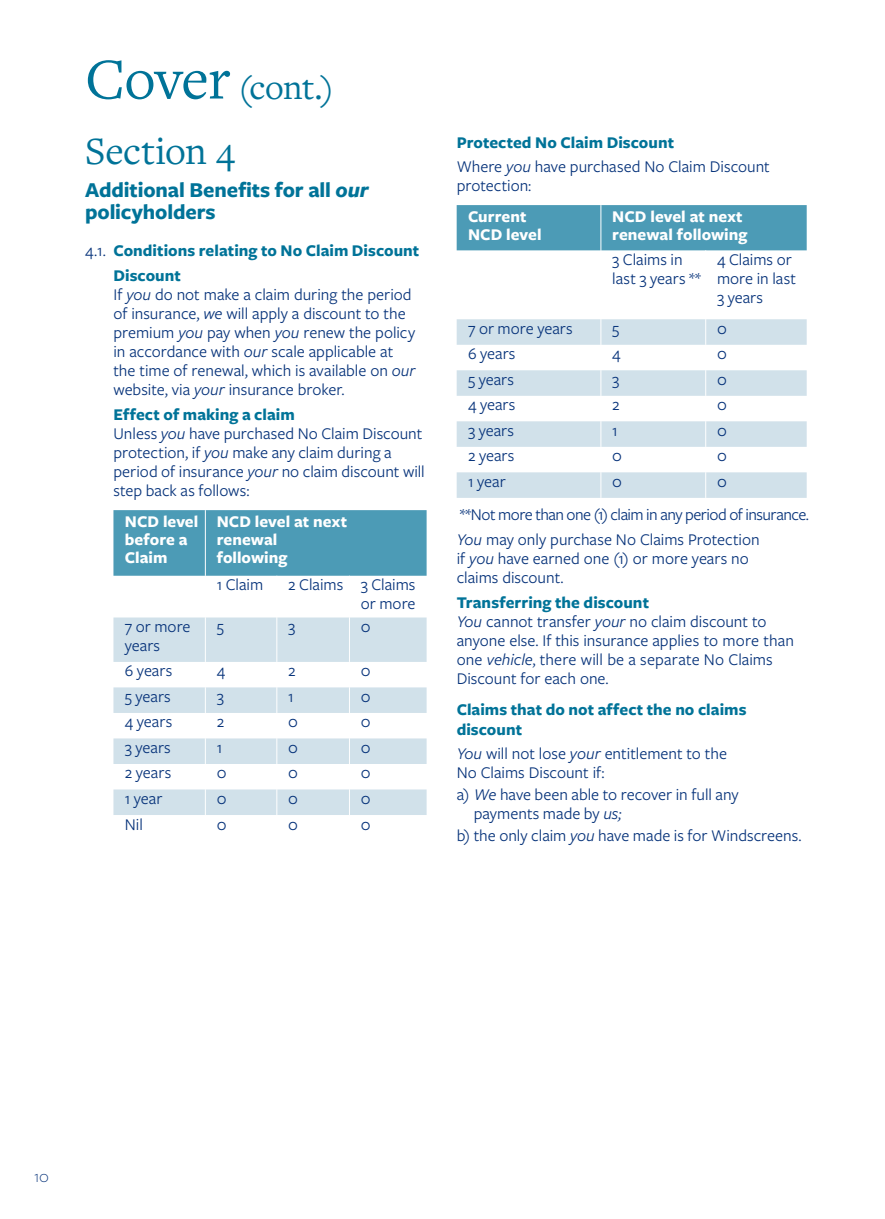
<style>
.page{position:relative;width:885px;height:1219px;background:#fff}
.page>*{position:absolute;margin:0;border:0;box-sizing:border-box;transform-origin:0 0}
.t1{font:40px "Freight Text Pro";letter-spacing:-.005em;color:#007398}
.t2{font:36px "Freight Text Pro";color:#007398}
.t3{font:700 22px/22px "Freight Sans Pro";letter-spacing:-.005em;color:#007398}
.normal_text{font:17px/19px "Freight Sans Pro";color:#08347b}
.body_text{font:17px/19px "Freight Sans Pro";letter-spacing:-.005em;color:#08347b}
.body_text-2{font:700 17px/19.6px "Freight Sans Pro";letter-spacing:.005em;color:#007398}
.normal_text-2{font:700 17px/18px "Freight Sans Pro";letter-spacing:.005em;color:#fff}
.body_text-3{font:17px "Freight Sans Pro";letter-spacing:-.03em;color:#08347b}
.t4{font:300 17px "Freight Sans Pro";color:#08347b}
.s1{font-size:60px}
.s2{font-style:italic}
.s3{font-weight:400;color:#08347b}
</style>
<div class="page">
<div style="left:113px;top:510px;width:313px;height:66px;background:#4c9bb6"></div>
<svg style="left:113px;top:617px;width:313px;height:198px;fill:#d1e1ea"></svg>
<hr style="left:205px;top:510px;width:1px;height:66px;background:#fff">
<hr style="left:205px;top:617px;width:1px;height:45px;background:#fff">
<svg style="left:205px;top:662px;width:1px;height:153px"></svg>
<hr style="left:276px;top:617px;width:1px;height:45px;background:#fff">
<hr style="left:349px;top:617px;width:1px;height:45px;background:#fff">
<svg style="left:276px;top:662px;width:1px;height:153px"></svg>
<svg style="left:349px;top:662px;width:1px;height:153px"></svg>
<div style="left:456px;top:205px;width:350px;height:45px;background:#4c9bb6"></div>
<svg style="left:456px;top:319px;width:350px;height:179px;fill:#d1e1ea"></svg>
<hr style="left:600px;top:205px;width:1px;height:45px;background:#fff">
<svg style="left:600px;top:319px;width:1px;height:179px"></svg>
<svg style="left:705px;top:319px;width:1px;height:179px"></svg>
<p class="t2" style="left:85px;top:63px;width:250px"><span class="s1">Cover</span> (cont.)</p>
<p class="t1" style="left:85px;top:125px;width:151px">Section 4</p>
<p class="t3" style="left:85px;top:178px;width:285px">Additional Benefits for all <span class="s2">our </span>policyholders</p>
<p class="body_text-2" style="left:85px;top:240px;width:336px"><span class="s3">4.1.</span> Conditions relating to No Claim Discount</p>
<p class="body_text-2" style="left:113px;top:265px;width:69px">Discount</p>
<p class="normal_text" style="left:113px;top:284px;width:303px">If <span class="s2">you</span> do not make a claim during the period of insurance, <span class="s2">we</span> will apply a discount to the premium <span class="s2">you</span> pay when <span class="s2">you</span> renew the policy in accordance with <span class="s2">our</span> scale applicable at the time of renewal, which is available on <span class="s2">our </span>website, via <span class="s2">your</span> insurance broker.</p>
<p class="body_text-2" style="left:113px;top:404px;width:183px">Effect of making a claim</p>
<p class="body_text" style="left:113px;top:424px;width:313px">Unless <span class="s2">you</span> have purchased No Claim Discount protection, if <span class="s2">you</span> make any claim during a period of insurance <span class="s2">your</span> no claim discount will step back as follows:</p>
<p class="normal_text-2" style="left:125px;top:512px;width:75px">NCD level before a<br>Claim</p>
<p class="normal_text-2" style="left:217px;top:512px;width:132px">NCD level at next renewal following</p>
<p class="normal_text" style="left:217px;top:574px;width:48px">1 Claim</p>
<p class="normal_text" style="left:288px;top:574px;width:57px">2 Claims</p>
<p class="normal_text" style="left:361px;top:574px;width:56px">3 Claims or more</p>
<p class="normal_text" style="left:125px;top:616px;width:67px">7 or more years</p>
<p class="normal_text" style="left:217px;top:616px;width:9px">5</p>
<p class="normal_text" style="left:288px;top:616px;width:9px">3</p>
<p class="normal_text" style="left:361px;top:616px;width:11px">0</p>
<p class="normal_text" style="left:125px;top:661px;width:49px">6 years</p>
<p class="normal_text" style="left:217px;top:661px;width:10px">4</p>
<p class="normal_text" style="left:288px;top:661px;width:9px">2</p>
<p class="normal_text" style="left:361px;top:661px;width:11px">0</p>
<p class="normal_text" style="left:125px;top:686px;width:48px">5 years</p>
<p class="normal_text" style="left:217px;top:686px;width:9px">3</p>
<p class="normal_text" style="left:288px;top:686px;width:7px">1</p>
<p class="normal_text" style="left:361px;top:686px;width:11px">0</p>
<p class="normal_text" style="left:125px;top:712px;width:49px">4 years</p>
<p class="normal_text" style="left:217px;top:712px;width:9px">2</p>
<p class="normal_text" style="left:288px;top:712px;width:11px">0</p>
<p class="normal_text" style="left:361px;top:712px;width:11px">0</p>
<p class="normal_text" style="left:125px;top:737px;width:48px">3 years</p>
<p class="normal_text" style="left:217px;top:737px;width:7px">1</p>
<p class="normal_text" style="left:288px;top:737px;width:11px">0</p>
<p class="normal_text" style="left:361px;top:737px;width:11px">0</p>
<p class="normal_text" style="left:125px;top:763px;width:48px">2 years</p>
<p class="normal_text" style="left:217px;top:763px;width:11px">0</p>
<p class="normal_text" style="left:288px;top:763px;width:11px">0</p>
<p class="normal_text" style="left:361px;top:763px;width:11px">0</p>
<p class="normal_text" style="left:125px;top:788px;width:39px">1 year</p>
<p class="normal_text" style="left:217px;top:788px;width:11px">0</p>
<p class="normal_text" style="left:288px;top:788px;width:11px">0</p>
<p class="normal_text" style="left:361px;top:788px;width:11px">0</p>
<p class="normal_text" style="left:125px;top:814px;width:20px">Nil</p>
<p class="normal_text" style="left:217px;top:814px;width:11px">0</p>
<p class="normal_text" style="left:288px;top:814px;width:11px">0</p>
<p class="normal_text" style="left:361px;top:814px;width:11px">0</p>
<p class="body_text-2" style="left:456px;top:132px;width:219px">Protected No Claim Discount</p>
<p class="normal_text" style="left:456px;top:157px;width:314px">Where <span class="s2">you</span> have purchased No Claim Discount protection:</p>
<p class="normal_text-2" style="left:468px;top:207px;width:75px">Current<br>NCD level</p>
<p class="normal_text-2" style="left:612px;top:207px;width:137px">NCD level at next renewal following</p>
<p class="normal_text" style="left:612px;top:249px;width:90px">3 Claims in last 3 years **</p>
<p class="normal_text" style="left:717px;top:249px;width:80px">4 Claims or more in last<br>3 years</p>
<p class="normal_text" style="left:468px;top:318px;width:106px">7 or more years</p>
<p class="normal_text" style="left:612px;top:318px;width:9px">5</p>
<p class="normal_text" style="left:717px;top:318px;width:11px">0</p>
<p class="normal_text" style="left:468px;top:344px;width:49px">6 years</p>
<p class="normal_text" style="left:612px;top:344px;width:10px">4</p>
<p class="normal_text" style="left:717px;top:344px;width:11px">0</p>
<p class="normal_text" style="left:468px;top:369px;width:48px">5 years</p>
<p class="normal_text" style="left:612px;top:369px;width:9px">3</p>
<p class="normal_text" style="left:717px;top:369px;width:11px">0</p>
<p class="normal_text" style="left:468px;top:395px;width:49px">4 years</p>
<p class="normal_text" style="left:612px;top:395px;width:9px">2</p>
<p class="normal_text" style="left:717px;top:395px;width:11px">0</p>
<p class="normal_text" style="left:468px;top:420px;width:48px">3 years</p>
<p class="normal_text" style="left:612px;top:420px;width:7px">1</p>
<p class="normal_text" style="left:717px;top:420px;width:11px">0</p>
<p class="normal_text" style="left:468px;top:446px;width:48px">2 years</p>
<p class="normal_text" style="left:612px;top:446px;width:11px">0</p>
<p class="normal_text" style="left:717px;top:446px;width:11px">0</p>
<p class="normal_text" style="left:468px;top:471px;width:39px">1 year</p>
<p class="normal_text" style="left:612px;top:471px;width:11px">0</p>
<p class="normal_text" style="left:717px;top:471px;width:11px">0</p>
<p class="body_text-3" style="left:460px;top:503px;width:350px">**Not more than one (1) claim in any period of insurance.</p>
<p class="normal_text" style="left:456px;top:529px;width:304px"><span class="s2">You</span> may only purchase No Claims Protection if <span class="s2">you</span> have earned one (1) or more years no claims discount.</p>
<p class="body_text-2" style="left:456px;top:592px;width:194px">Transferring the discount</p>
<p class="normal_text" style="left:456px;top:611px;width:339px"><span class="s2">You</span> cannot transfer <span class="s2">your</span> no claim discount to anyone else. If this insurance applies to more than one <span class="s2">vehicle</span>, there will be a separate No Claims Discount for each one.</p>
<p class="body_text-2" style="left:456px;top:699px;width:291px">Claims that do not affect the no claims discount</p>
<p class="normal_text" style="left:456px;top:744px;width:272px"><span class="s2">You</span> will not lose <span class="s2">your</span> entitlement to the<br>No Claims Discount if:</p>
<p class="body_text" style="left:473px;top:784px;width:266px;text-indent:-17px">a) <span class="s2">We</span> have been able to recover in full any payments made by <span class="s2">us;</span></p>
<p class="body_text" style="left:456px;top:825px;width:346px">b) the only claim <span class="s2">you</span> have made is for Windscreens.</p>
<p class="t4" style="left:34px;top:1166px;width:16px">10</p>
</div>
